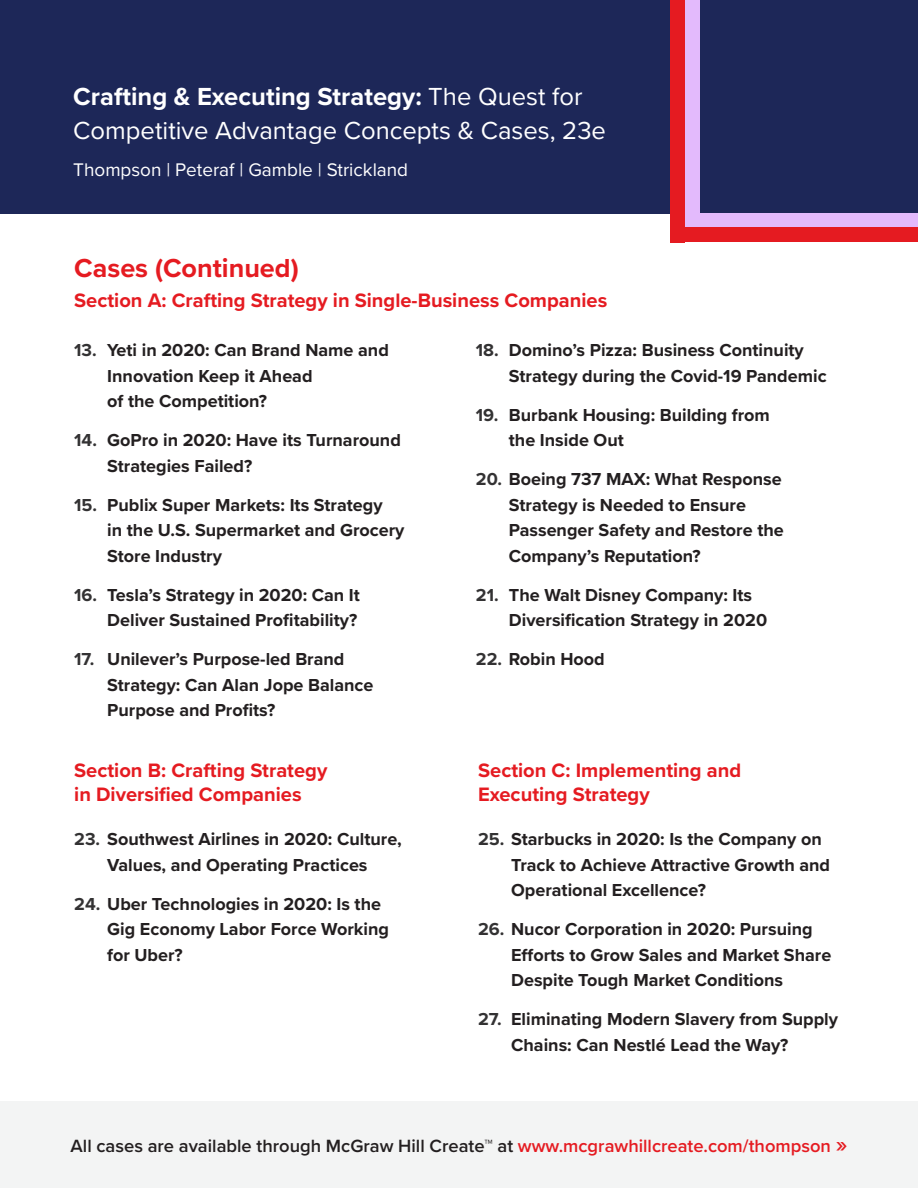
<style>
.page{position:relative;width:918px;height:1188px;background:#fff}
.page>*{position:absolute;margin:0;border:0;box-sizing:border-box;transform-origin:0 0}
.Paragraph_Style_3{font:700 27px "Proxima Nova";color:#e51b21}
.Paragraph_Style_1{font:25.65px/33.6px "Proxima Nova";color:#fff}
.Paragraph_Style_6{font:700 20.1px/24.2px "Proxima Nova";color:#e51b21}
.Paragraph_Style_1-2{font:18.9px "Proxima Nova";color:#fff}
.P5_Call_to_Action_Bl{font:600 18.3px "Proxima Nova";color:#231f20}
.t1{font:700 18px/25.5px "Proxima Nova";color:#231f20}
.s1{font-weight:700}
.s2{color:#333233}
.s3{color:#e51b21}
.s4{font-size:23.7px;color:#e51b21}
</style>
<div class="page">
<div style="left:0;top:0;width:918px;height:213px;background:#1d2758"></div>
<div style="left:0;top:1101px;width:918px;height:87px;background:#f3f4f4"></div>
<div style="left:691px;top:213px;width:227px;height:15px;background:#e3bafc"></div>
<div style="left:685px;top:0;width:14px;height:230px;background:#e3bafc"></div>
<div style="left:670px;top:228px;width:248px;height:14px;background:#e51b21"></div>
<div style="left:670px;top:0;width:15px;height:242px;background:#e51b21"></div>
<p class="Paragraph_Style_1" style="left:73px;top:79px;width:534px"><span class="s1">Crafting &amp; Executing Strategy:</span> The Quest for<br>Competitive Advantage Concepts &amp; Cases, 23e</p>
<p class="Paragraph_Style_1-2" style="left:73px;top:155px;width:336px">Thompson | Peteraf | Gamble | Strickland</p>
<p class="Paragraph_Style_3" style="left:74px;top:248px;width:226px">Cases (Continued)</p>
<p class="Paragraph_Style_6" style="left:74px;top:288px;width:535px">Section A: Crafting Strategy in Single-Business Companies</p>
<p class="t1" style="left:107px;top:337px;width:283px;text-indent:-33px"><span class="s2">13.</span> Yeti in 2020: Can Brand Name and<br>Innovation Keep it Ahead<br>of the Competition?</p>
<p class="t1" style="left:107px;top:427px;width:295px;text-indent:-33px"><span class="s2">14.</span> GoPro in 2020: Have its Turnaround<br>Strategies Failed?</p>
<p class="t1" style="left:107px;top:492px;width:299px;text-indent:-33px"><span class="s2">15.</span> Publix Super Markets: Its Strategy<br>in the U.S. Supermarket and Grocery<br>Store Industry</p>
<p class="t1" style="left:74px;top:582px;width:287px;text-align:right"><span class="s2">16.</span> Tesla’s Strategy in 2020: Can It<br>Deliver Sustained Profitability?</p>
<p class="t1" style="left:107px;top:646px;width:268px;text-indent:-33px"><span class="s2">17.</span> Unilever’s Purpose-led Brand<br>Strategy: Can Alan Jope Balance<br>Purpose and Profits?</p>
<p class="t1" style="left:509px;top:337px;width:319px;text-indent:-33px"><span class="s2">18.</span> Domino’s Pizza: Business Continuity<br>Strategy during the Covid-19 Pandemic</p>
<p class="t1" style="left:509px;top:402px;width:263px;text-indent:-33px"><span class="s2">19.</span> Burbank Housing: Building from the Inside Out</p>
<p class="t1" style="left:509px;top:466px;width:276px;text-indent:-33px"><span class="s2">20.</span> Boeing 737 MAX: What Response<br>Strategy is Needed to Ensure<br>Passenger Safety and Restore the<br>Company’s Reputation?</p>
<p class="t1" style="left:509px;top:582px;width:260px;text-indent:-33px"><span class="s2">21.</span> The Walt Disney Company: Its<br>Diversification Strategy in 2020</p>
<p class="t1" style="left:476px;top:646px;width:130px"><span class="s2">22.</span> Robin Hood</p>
<p class="Paragraph_Style_6" style="left:74px;top:757px;width:255px">Section B: Crafting Strategy in Diversified Companies</p>
<p class="Paragraph_Style_6" style="left:478px;top:757px;width:265px">Section C: Implementing and<br>Executing Strategy</p>
<p class="t1" style="left:74px;top:826px;width:329px;text-align:center"><span class="s2">23.</span> Southwest Airlines in 2020: Culture,<br>Values, and Operating Practices</p>
<p class="t1" style="left:107px;top:891px;width:283px;text-indent:-33px"><span class="s2">24.</span> Uber Technologies in 2020: Is the<br>Gig Economy Labor Force Working for Uber?</p>
<p class="t1" style="left:511px;top:826px;width:321px;text-indent:-33px"><span class="s2">25.</span> Starbucks in 2020: Is the Company on<br>Track to Achieve Attractive Growth and<br>Operational Excellence?</p>
<p class="t1" style="left:511px;top:916px;width:322px;text-indent:-33px"><span class="s2">26.</span> Nucor Corporation in 2020: Pursuing<br>Efforts to Grow Sales and Market Share<br>Despite Tough Market Conditions</p>
<p class="t1" style="left:511px;top:1006px;width:328px;text-indent:-33px"><span class="s2">27.</span> Eliminating Modern Slavery from Supply<br>Chains: Can Nestlé Lead the Way?</p>
<p class="P5_Call_to_Action_Bl" style="left:71px;top:1133px;width:778px">All cases are available through McGraw Hill Create™ at <span class="s3">www.mcgrawhillcreate.com/thompson</span> <span class="s4">»</span></p>
</div>
